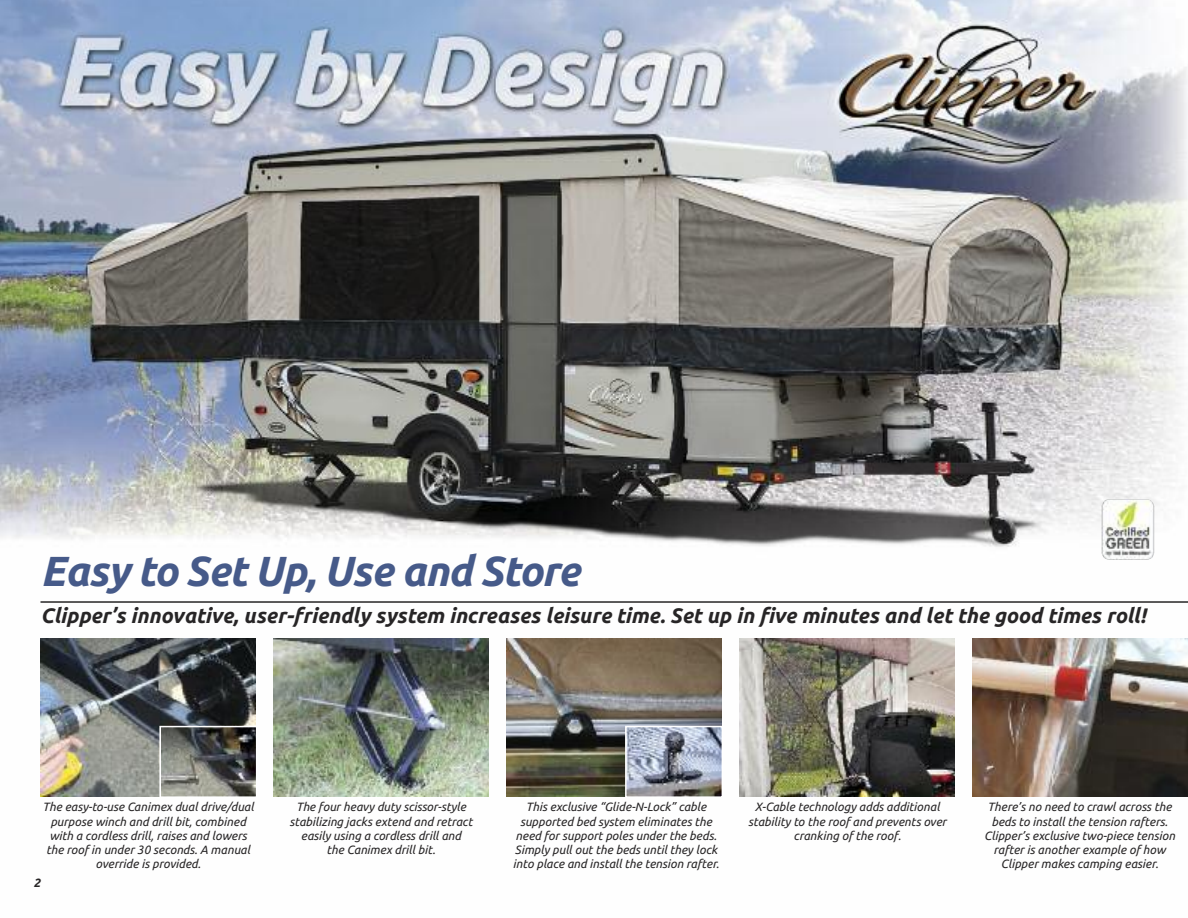
<style>
.page{position:relative;width:1188px;height:918px;background:#fff}
.page>*{position:absolute;margin:0;border:0;box-sizing:border-box;transform-origin:0 0}
.t1{font:italic 700 42px "Ubuntu";letter-spacing:-.025em;color:#465a89}
.t2{font:italic 700 21px "Ubuntu";color:#272526}
.t3{font:italic 12px/14.2px "Ubuntu";color:#272526;text-align:center}
.t4{font:italic 700 12px "Ubuntu";color:#272526}
</style>
<div class="page">
<img style="left:0;top:0;width:1188px;height:797px">
<img style="left:740px;top:639px;width:215px;height:157px">
<img style="left:973px;top:639px;width:215px;height:157px">
<img style="left:274px;top:639px;width:215px;height:157px">
<img style="left:507px;top:639px;width:215px;height:157px">
<img style="left:628px;top:729px;width:92px;height:66px">
<div style="left:625px;top:726px;width:98px;height:72px;border:2px solid #fff"></div>
<img style="left:40px;top:639px;width:216px;height:157px">
<img style="left:162px;top:729px;width:92px;height:66px">
<div style="left:159px;top:726px;width:98px;height:72px;border:2px solid #fff"></div>
<img style="left:1101px;top:499px;width:54px;height:61px">
<hr style="left:40px;top:601px;width:1148px;height:2px;background:#272526">
<h1 class="t1" style="left:40px;top:546px;width:541px">Easy to Set Up, Use and Store</h1>
<h2 class="t2" style="left:40px;top:603px;width:1107px">Clipper’s innovative, user-friendly system increases leisure time. Set up in five minutes and let the good times roll!</h2>
<p class="t3" style="left:42px;top:800px;width:213px">The easy-to-use Canimex dual drive/dual purpose winch and drill bit, combined with a cordless drill, raises and lowers the roof in under 30 seconds. A manual override is provided.</p>
<p class="t3" style="left:748px;top:800px;width:200px">X-Cable technology adds additional stability to the roof and prevents over cranking of the roof.</p>
<p class="t3" style="left:984px;top:800px;width:192px">There’s no need to crawl across the beds to install the tension rafters.<br>Clipper’s exclusive two-piece tension rafter is another example of how Clipper makes camping easier.</p>
<p class="t3" style="left:290px;top:800px;width:184px">The four heavy duty scissor-style stabilizing jacks extend and retract easily using a cordless drill and<br>the Canimex drill bit.</p>
<p class="t3" style="left:513px;top:800px;width:208px">This exclusive “Glide-N-Lock” cable supported bed system eliminates the need for support poles under the beds.<br>Simply pull out the beds until they lock into place and install the tension rafter.</p>
<p class="t4" style="left:34px;top:875px;width:8px">2</p>
</div>
